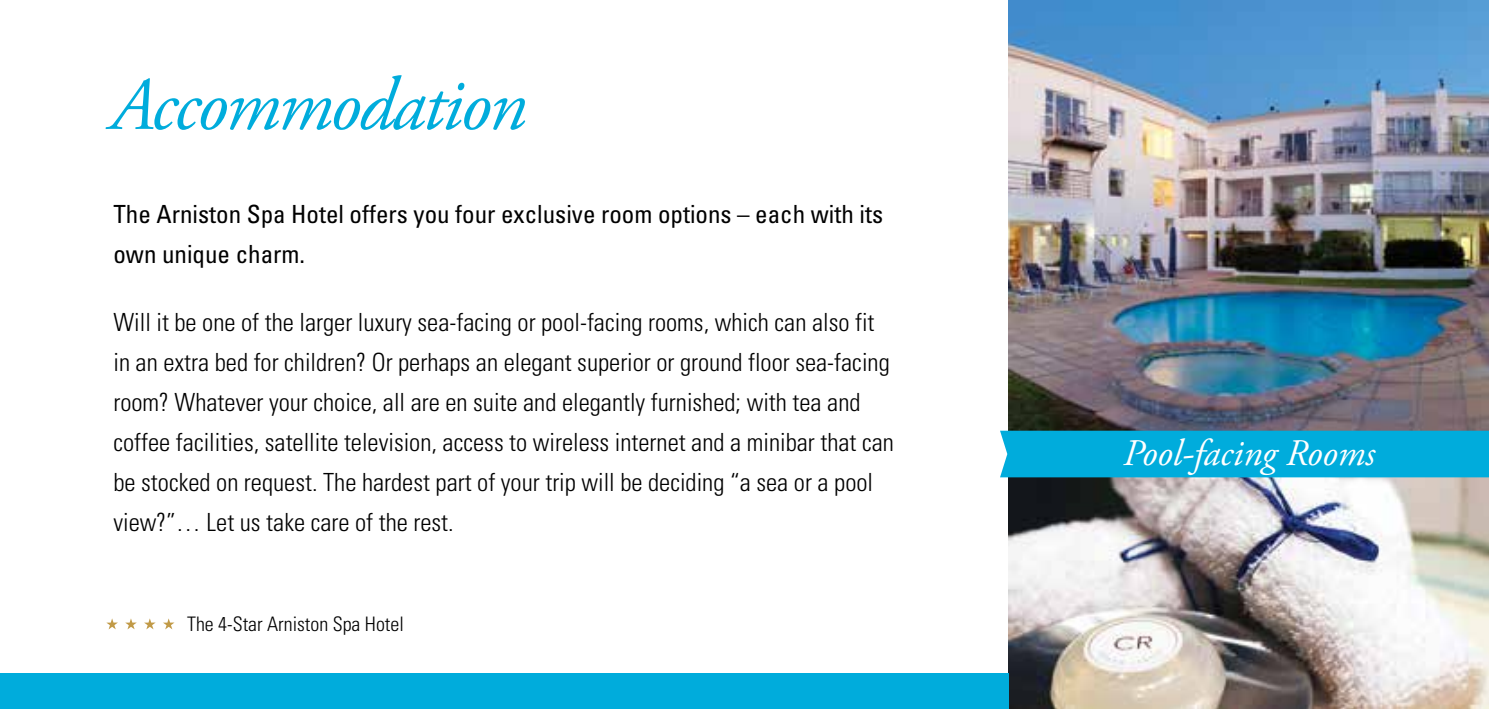
<style>
.page{position:relative;width:1489px;height:709px;background:#fff}
.page>*{position:absolute;margin:0;border:0;box-sizing:border-box;transform-origin:0 0}
.t1{font:italic 75px "Adobe Garamond Pro";letter-spacing:-.03em;color:#00acdc}
.t2{font:italic 37.5px "Adobe Garamond Pro";color:#fff}
.t3{font:300 condensed 25px/40px "Univers";color:#000}
.t4{font:condensed 25px/40px "Univers";color:#000}
.t5{font:300 condensed 20px "Univers";color:#000}
</style>
<div class="page">
<img style="left:1008px;top:477px;width:480px;height:232px">
<img style="left:1008px;top:0;width:480px;height:430px">
<div style="left:1000px;top:430px;width:488px;height:47px;background:#00acdc"></div>
<div style="left:0;top:673px;width:1008px;height:36px;background:#00acdc"></div>
<svg style="left:144px;top:618px;width:12px;height:11px"></svg>
<svg style="left:163px;top:618px;width:11px;height:11px"></svg>
<svg style="left:106px;top:618px;width:12px;height:11px"></svg>
<svg style="left:125px;top:618px;width:12px;height:11px"></svg>
<h1 class="t1" style="left:110px;top:60px;width:418px">Accommodation</h1>
<p class="t4" style="left:113px;top:193px;width:771px">The Arniston Spa Hotel offers you four exclusive room options – each with its own unique charm.</p>
<p class="t3" style="left:113px;top:302px;width:782px">Will it be one of the larger luxury sea-facing or pool-facing rooms, which can also fit in an extra bed for children? Or perhaps an elegant superior or ground floor sea-facing room? Whatever your choice, all are en suite and elegantly furnished; with tea and coffee facilities, satellite television, access to wireless internet and a minibar that can be stocked on request. The hardest part of your trip will be deciding “a sea or a pool view?”… Let us take care of the rest.</p>
<p class="t5" style="left:187px;top:611px;width:218px">The 4-Star Arniston Spa Hotel</p>
<h2 class="t2" style="left:1122px;top:430px;width:253px">Pool-facing Rooms</h2>
</div>
